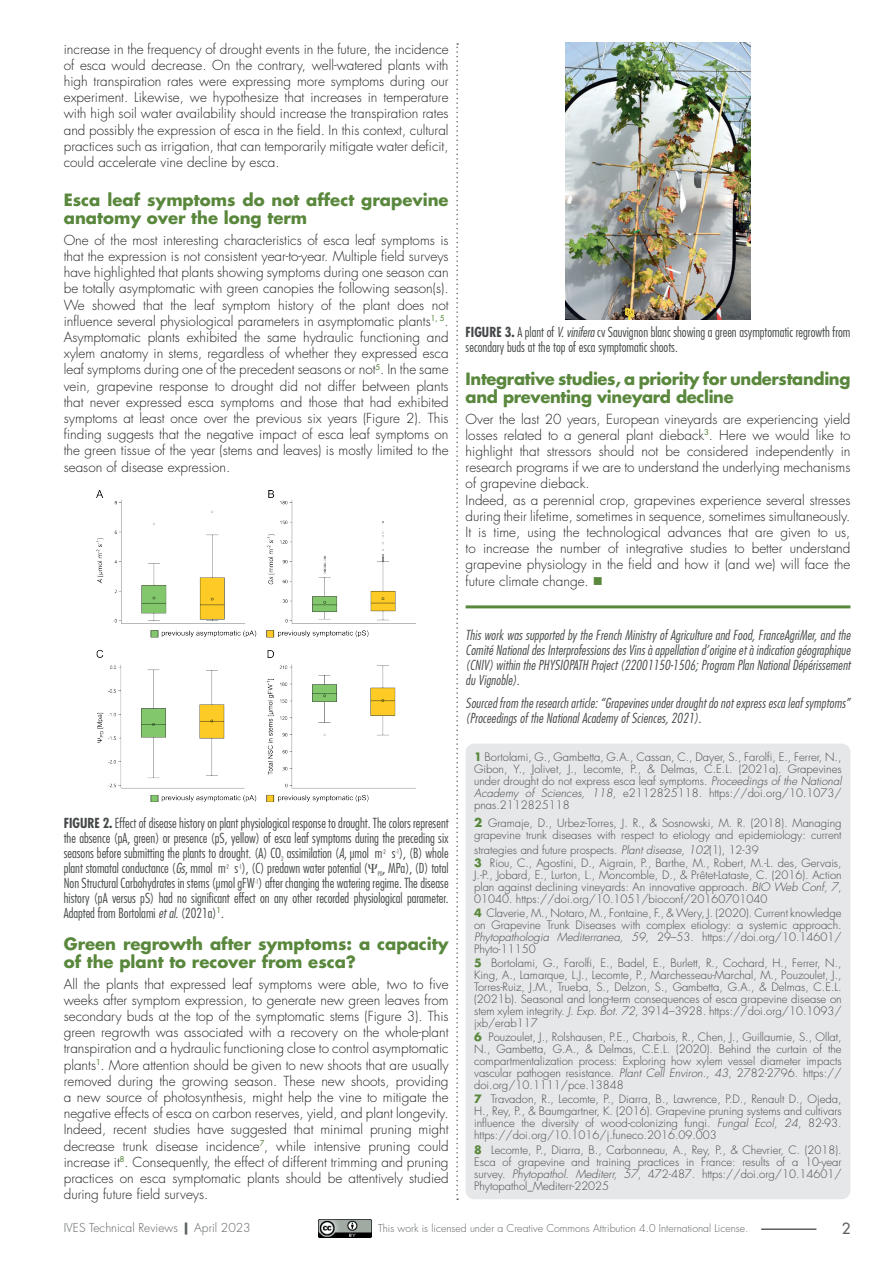
<style>
.page{position:relative;width:893px;height:1263px;background:#fff}
.page>*{position:absolute;margin:0;border:0;box-sizing:border-box;transform-origin:0 0}
.titre_partie_viticul{font:700 16.5px/18px "Futura Std";color:#59873c}
.titre_partie_viticul-2{font:700 16.5px/18px "Futura Std";letter-spacing:-.02em;color:#59873c}
.t1{font:500 15px "Futura Std";color:#5d6162}
.texte_courant{font:300 13.5px/16.2px "Futura Std";color:#231f20;text-align:justify}
.figure_texte{font:300 condensed 13.5px/15px "Futura Std";color:#454849;text-align:justify}
.mention_fin_d_articl{font:italic 300 condensed 13.5px/15px "Futura Std";letter-spacing:.01em;color:#454849;text-align:justify}
.bas_de_page_droite{font:300 12px "Futura Std";color:#5d6162}
.références-notes_de{font:300 11.25px/12px "Futura Std";color:#454849;text-align:justify}
.t2{font:300 10.5px "Futura Std";color:#5d6162}
.s1{font-weight:700}
.s2{font-style:italic}
.s3{font-family:"Times New Roman";font-weight:400;font-stretch:normal}
.s4{color:#59873c}
.s5{font-weight:700;color:#59873c}
.s6{font-weight:700;font-size:12px;color:#59873c}
.s7{font-weight:800}
</style>
<div class="page">
<svg style="left:456px;top:43px;width:2px;height:1157px"></svg>
<div style="left:466px;top:744px;width:384px;height:455px;background:#e6e7e9;border-radius:9px"></div>
<img style="left:96px;top:491px;width:319px;height:311px">
<img style="left:566px;top:43px;width:184px;height:276px">
<hr style="left:466px;top:605px;width:384px;height:3px;background:#59873c">
<hr style="left:761px;top:1228px;width:55px;height:2px;background:#5d6162">
<img style="left:319px;top:1219px;width:52px;height:19px">
<p class="texte_courant" style="left:64px;top:41px;width:386px">increase in the frequency of drought events in the future, the incidence of esca would decrease. On the contrary, well-watered plants with high transpiration rates were expressing more symptoms during our experiment. Likewise, we hypothesize that increases in temperature with high soil water availability should increase the transpiration rates and possibly the expression of esca in the field. In this context, cultural practices such as irrigation, that can temporarily mitigate water deficit, could accelerate vine decline by esca.</p>
<p class="titre_partie_viticul" style="left:64px;top:191px;width:386px">Esca leaf symptoms do not affect grapevine anatomy over the long term</p>
<p class="texte_courant" style="left:64px;top:232px;width:386px">One of the most interesting characteristics of esca leaf symptoms is that the expression is not consistent year-to-year. Multiple field surveys have highlighted that plants showing symptoms during one season can be totally asymptomatic with green canopies the following season(s).<br>We showed that the leaf symptom history of the plant does not influence several physiological parameters in asymptomatic plants<sup>1,</sup> <sup>5</sup>.<br>Asymptomatic plants exhibited the same hydraulic functioning and xylem anatomy in stems, regardless of whether they expressed esca leaf symptoms during one of the precedent seasons or not<sup>5</sup>. In the same vein, grapevine response to drought did not differ between plants that never expressed esca symptoms and those that had exhibited symptoms at least once over the previous six years (Figure 2). This finding suggests that the negative impact of esca leaf symptoms on the green tissue of the year (stems and leaves) is mostly limited to the season of disease expression.</p>
<p class="figure_texte" style="left:64px;top:815px;width:386px"><span class="s1">FIGURE 2.</span> Effect of disease history on plant physiological response to drought. The colors represent the absence (pA, green) or presence (pS, yellow) of esca leaf symptoms during the preceding six seasons before submitting the plants to drought. (A) CO<sub>2</sub> assimilation (<span class="s2">A</span>, μmol m<sup>-2</sup> s<sup>-1</sup>), (B) whole plant stomatal conductance (<span class="s2">Gs</span>, mmol m<sup>-2</sup> s<sup>-1</sup>), (C) predawn water potential (<span class="s3">Ψ</span><sub>PD</sub>, MPa), (D) total Non Structural Carbohydrates in stems (μmol gFW<sup>-1</sup>) after changing the watering regime. The disease history (pA versus pS) had no significant effect on any other recorded physiological parameter.<br>Adapted from Bortolami <span class="s2">et al.</span> (2021a)<sup>1</sup>.</p>
<p class="titre_partie_viticul" style="left:64px;top:935px;width:386px">Green regrowth after symptoms: a capacity of the plant to recover from esca?</p>
<p class="texte_courant" style="left:64px;top:976px;width:386px">All the plants that expressed leaf symptoms were able, two to five weeks after symptom expression, to generate new green leaves from secondary buds at the top of the symptomatic stems (Figure 3). This green regrowth was associated with a recovery on the whole-plant transpiration and a hydraulic functioning close to control asymptomatic plants<sup>1</sup>. More attention should be given to new shoots that are usually removed during the growing season. These new shoots, providing a new source of photosynthesis, might help the vine to mitigate the negative effects of esca on carbon reserves, yield, and plant longevity.<br>Indeed, recent studies have suggested that minimal pruning might decrease trunk disease incidence<sup>7</sup>, while intensive pruning could increase it<sup>8</sup>. Consequently, the effect of different trimming and pruning practices on esca symptomatic plants should be attentively studied during future field surveys.</p>
<p class="figure_texte" style="left:466px;top:324px;width:386px"><span class="s1">FIGURE 3.</span> A plant of <span class="s2">V. vinifera</span> cv Sauvignon blanc showing a green asymptomatic regrowth from secondary buds at the top of esca symptomatic shoots.</p>
<p class="titre_partie_viticul-2" style="left:466px;top:370px;width:386px">Integrative studies, a priority for understanding and preventing vineyard decline</p>
<p class="texte_courant" style="left:466px;top:411px;width:386px">Over the last 20 years, European vineyards are experiencing yield losses related to a general plant dieback<sup>3</sup>. Here we would like to highlight that stressors should not be considered independently in research programs if we are to understand the underlying mechanisms of grapevine dieback.</p>
<p class="texte_courant" style="left:466px;top:492px;width:386px">Indeed, as a perennial crop, grapevines experience several stresses during their lifetime, sometimes in sequence, sometimes simultaneously.<br>It is time, using the technological advances that are given to us, to increase the number of integrative studies to better understand grapevine physiology in the field and how it (and we) will face the future climate change. <span class="s4">■</span></p>
<p class="mention_fin_d_articl" style="left:466px;top:628px;width:386px">This work was supported by the French Ministry of Agriculture and Food, FranceAgriMer, and the Comité National des Interprofessions des Vins à appellation d’origine et à indication géographique (CNIV) within the PHYSIOPATH Project (22001150-1506; Program Plan National Dépérissement du Vignoble).</p>
<p class="mention_fin_d_articl" style="left:466px;top:696px;width:386px">Sourced from the research article: “Grapevines under drought do not express esca leaf symptoms” (Proceedings of the National Academy of Sciences, 2021).</p>
<p class="références-notes_de" style="left:474px;top:752px;width:369px"><span class="s5">1</span> Bortolami, G., Gambetta, G.A., Cassan, C., Dayer, S., Farolfi, E., Ferrer, N., Gibon, Y., Jolivet, J., Lecomte, P., &amp; Delmas, C.E.L. (2021a). Grapevines under drought do not express esca leaf symptoms. <span class="s2">Proceedings of the National Academy of Sciences, 118</span>, e2112825118. https://doi.org/10.1073/ pnas.2112825118</p>
<p class="références-notes_de" style="left:474px;top:817px;width:369px"><span class="s6">2</span> Gramaje, D., Urbez-Torres, J. R., &amp; Sosnowski, M. R. (2018). Managing grapevine trunk diseases with respect to etiology and epidemiology: current</p>
<p class="références-notes_de" style="left:474px;top:844px;width:286px">strategies and future prospects. <span class="s2">Plant disease, 102</span>(1), 12-39</p>
<p class="références-notes_de" style="left:474px;top:857px;width:369px"><span class="s5">3</span> Riou, C., Agostini, D., Aigrain, P., Barthe, M., Robert, M.-L. des, Gervais, J.-P., Jobard, E., Lurton, L., Moncomble, D., &amp; Prêtet-Lataste, C. (2016). Action plan against declining vineyards: An innovative approach. <span class="s2">BIO Web Conf, 7</span>, 01040. https://doi.org/10.1051/bioconf/20160701040</p>
<p class="références-notes_de" style="left:474px;top:907px;width:369px"><span class="s5">4</span> Claverie, M., Notaro, M., Fontaine, F., &amp; Wery, J. (2020). Current knowledge on Grapevine Trunk Diseases with complex etiology: a systemic approach.<br><span class="s2">Phytopathologia Mediterranea, 59</span>, 29–53. https://doi.org/10.14601/ Phyto-11150</p>
<p class="références-notes_de" style="left:474px;top:957px;width:369px"><span class="s5">5</span> Bortolami, G., Farolfi, E., Badel, E., Burlett, R., Cochard, H., Ferrer, N., King, A., Lamarque, L.J., Lecomte, P., Marchesseau-Marchal, M., Pouzoulet, J., Torres-Ruiz, J.M., Trueba, S., Delzon, S., Gambetta, G.A., &amp; Delmas, C.E.L. (2021b). Seasonal and long-term consequences of esca grapevine disease on stem xylem integrity. <span class="s2">J. Exp. Bot. 72</span>, 3914–3928. https://doi.org/10.1093/ jxb/erab117</p>
<p class="références-notes_de" style="left:474px;top:1031px;width:369px"><span class="s5">6</span> Pouzoulet, J., Rolshausen, P.E., Charbois, R., Chen, J., Guillaumie, S., Ollat, N., Gambetta, G.A., &amp; Delmas, C.E.L. (2020). Behind the curtain of the compartmentalization process: Exploring how xylem vessel diameter impacts vascular pathogen resistance. <span class="s2">Plant Cell Environ., 43</span>, 2782-2796. https:// doi.org/10.1111/pce.13848</p>
<p class="références-notes_de" style="left:474px;top:1093px;width:369px"><span class="s5">7</span> Travadon, R., Lecomte, P., Diarra, B., Lawrence, P.D., Renault D., Ojeda, H., Rey, P., &amp; Baumgartner, K. (2016). Grapevine pruning systems and cultivars influence the diversity of wood-colonizing fungi. <span class="s2">Fungal Ecol, 24</span>, 82-93. https://doi.org/10.1016/j.funeco.2016.09.003</p>
<p class="références-notes_de" style="left:474px;top:1144px;width:369px"><span class="s5">8</span> Lecomte, P., Diarra, B., Carbonneau, A., Rey, P., &amp; Chevrier, C. (2018).<br>Esca of grapevine and training practices in France: results of a 10-year survey. <span class="s2">Phytopathol. Mediterr, 57</span>, 472-487. https://doi.org/10.14601/ Phytopathol_Mediterr-22025</p>
<p class="bas_de_page_droite" style="left:64px;top:1220px;width:188px">IVES Technical Reviews <span class="s7">|</span> April 2023</p>
<p class="t2" style="left:378px;top:1222px;width:372px">This work is licensed under a Creative Commons Attribution 4.0 International License.</p>
<p class="t1" style="left:842px;top:1219px;width:10px">2</p>
</div>
